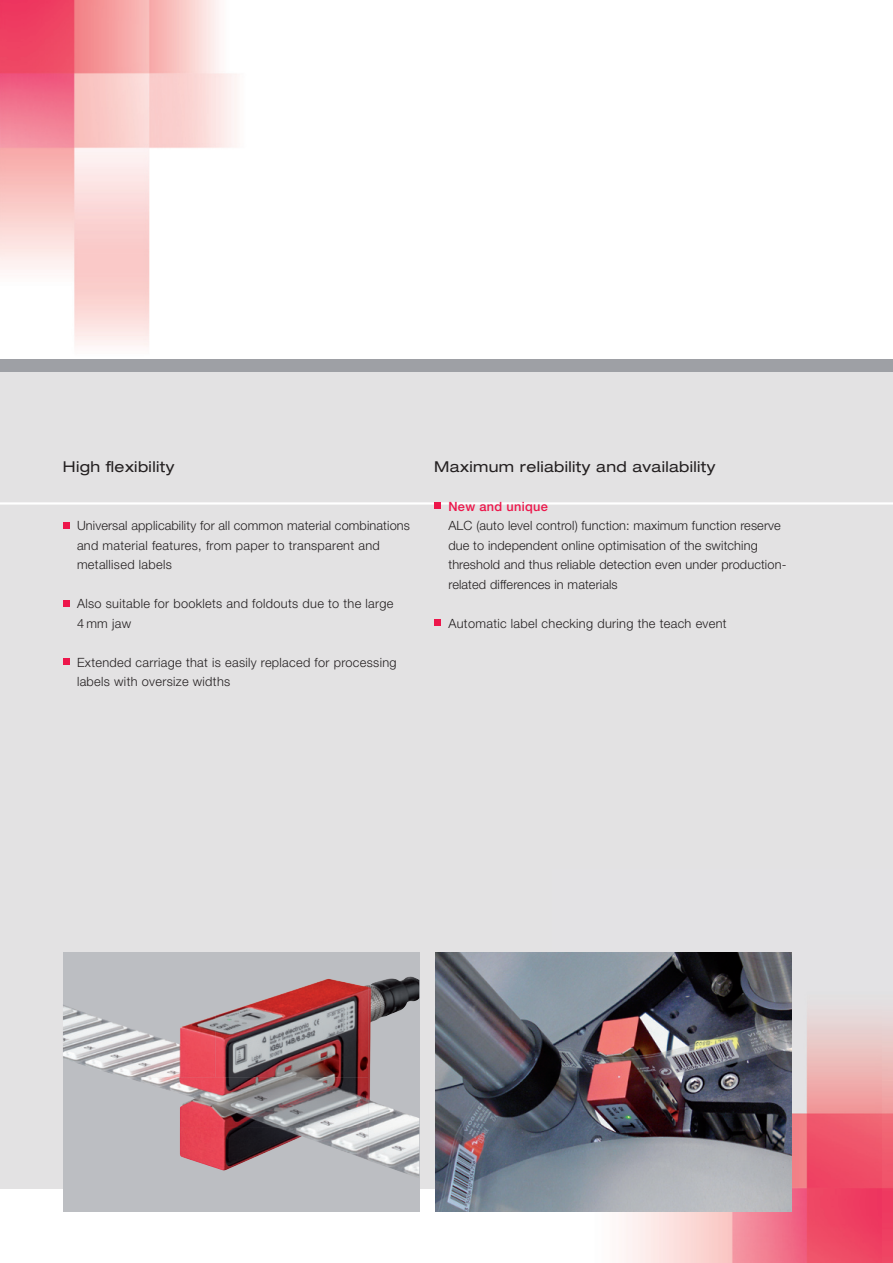
<style>
.page{position:relative;width:893px;height:1263px;background:#fff}
.page>*{position:absolute;margin:0;border:0;box-sizing:border-box;transform-origin:0 0}
.t1{font:expanded 15px "Helvetica Neue LT Pro";letter-spacing:.025em;color:#231f20}
.t2{font:300 12.75px/19.5px "Helvetica Neue LT Pro";letter-spacing:.01em;color:#231f20}
.t3{font:500 12.75px "Helvetica Neue LT Pro";letter-spacing:.025em;color:#ed164b}
</style>
<div class="page">
<div style="left:0;top:372px;width:893px;height:816px;background:#e3e2e3"></div>
<div style="left:0;top:359px;width:893px;height:13px;background:#9ea0a5"></div>
<hr style="left:0;top:502px;width:893px;height:3px;background:#fff">
<img style="left:0;top:0;width:237px;height:346px">
<img style="left:625px;top:952px;width:268px;height:311px">
<div style="left:63px;top:952px;width:356px;height:260px;background:#bcbec2"></div>
<img style="left:63px;top:1005px;width:152px;height:72px">
<img style="left:215px;top:979px;width:153px;height:98px">
<img style="left:368px;top:976px;width:51px;height:201px">
<img style="left:131px;top:1077px;width:237px;height:51px">
<img style="left:180px;top:1128px;width:188px;height:43px">
<img style="left:435px;top:952px;width:356px;height:260px">
<svg style="left:63px;top:522px;width:6px;height:6px"></svg>
<svg style="left:63px;top:600px;width:6px;height:6px"></svg>
<div style="left:63px;top:658px;width:6px;height:7px;background:#ed164b"></div>
<div style="left:434px;top:502px;width:7px;height:7px;background:#ed164b"></div>
<div style="left:434px;top:619px;width:7px;height:7px;background:#ed164b"></div>
<p class="t1" style="left:63px;top:457px;width:113px">High flexibility</p>
<p class="t2" style="left:77px;top:515px;width:334px">Universal applicability for all common material combinations and material features, from paper to transparent and metallised labels</p>
<p class="t2" style="left:77px;top:593px;width:318px">Also suitable for booklets and foldouts due to the large<br>4 mm jaw</p>
<p class="t2" style="left:77px;top:652px;width:321px">Extended carriage that is easily replaced for processing labels with oversize widths</p>
<p class="t1" style="left:434px;top:457px;width:283px">Maximum reliability and availability</p>
<p class="t3" style="left:448px;top:498px;width:101px">New and unique</p>
<p class="t2" style="left:448px;top:515px;width:339px">ALC (auto level control) function: maximum function reserve due to independent online optimisation of the switching threshold and thus reliable detection even under production&shy;related differences in materials</p>
<p class="t2" style="left:448px;top:613px;width:280px">Automatic label checking during the teach event</p>
</div>
